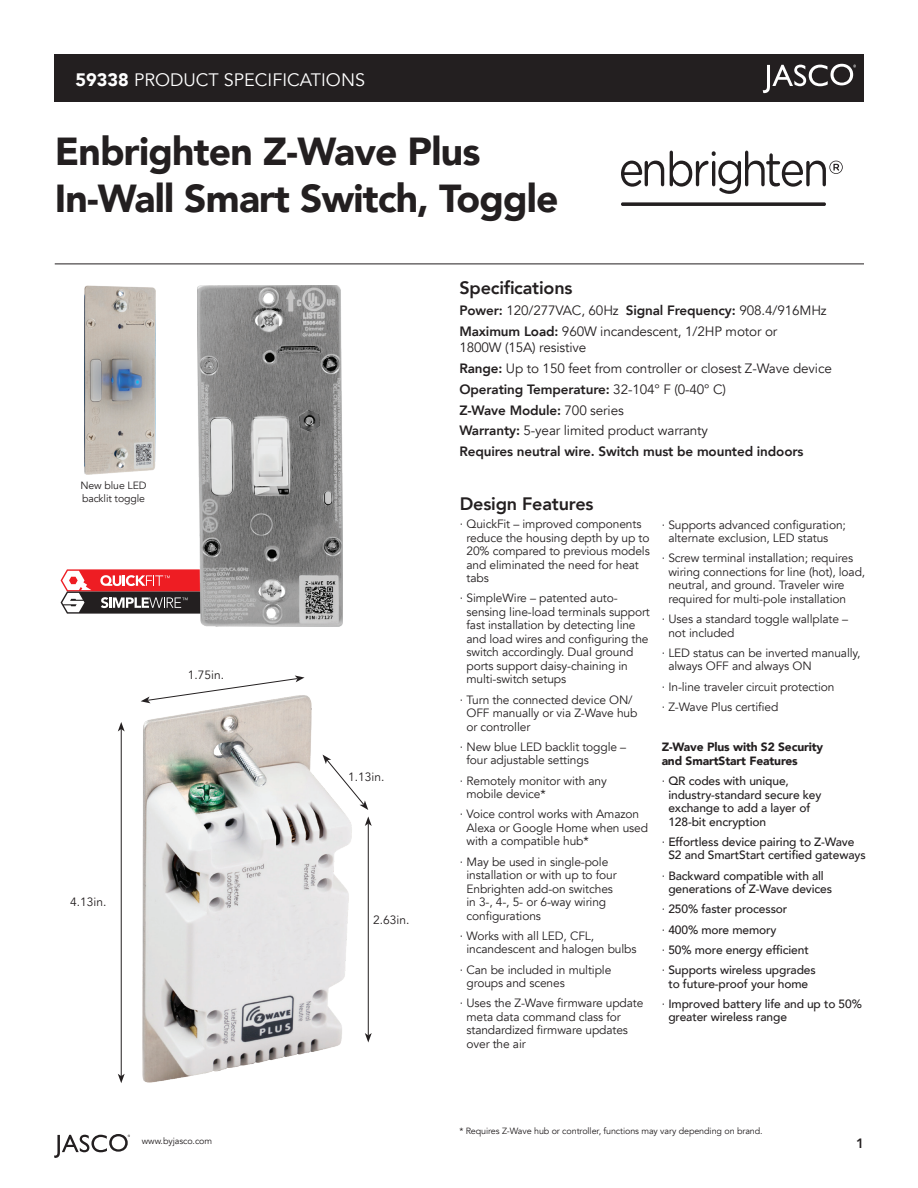
<style>
.page{position:relative;width:918px;height:1188px;background:#fff}
.page>*{position:absolute;margin:0;border:0;box-sizing:border-box;transform-origin:0 0}
.t1{font:900 39px/46.8px "Avenir";letter-spacing:-.02em;color:#231f20}
.t2{font:800 18px "Avenir";letter-spacing:-.01em;color:#231f20}
.t3{font:18px "Avenir";color:#fff}
.t4{font:13.5px/20.9px "Avenir";letter-spacing:-.01em;color:#231f20}
.t5{font:800 13.5px "Avenir";color:#231f20}
.t6{font:12px/13.5px "Avenir";letter-spacing:-.01em;color:#231f20}
.t7{font:500 12px/13.5px "Avenir";letter-spacing:-.01em;color:#231f20}
.t8{font:900 12px/13.5px "Avenir";letter-spacing:-.01em;color:#231f20}
.t9{font:10.5px/12.6px "Avenir";letter-spacing:-.01em;color:#231f20}
.t10{font:9px "Avenir";letter-spacing:-.01em;color:#231f20}
.s1{font-weight:900}
.s2{font-weight:800}
.s3{font-weight:400}
</style>
<div class="page">
<svg style="left:61px;top:569px;width:136px;height:45px"></svg>
<img style="left:118px;top:695px;width:234px;height:388px">
<div style="left:55px;top:55px;width:809px;height:47px;background:#231f20"></div>
<svg style="left:54px;top:1134px;width:76px;height:24px"></svg>
<hr style="left:55px;top:264px;width:809px;height:1px;background:#231f20">
<img style="left:197px;top:285px;width:145px;height:342px">
<svg style="left:763px;top:64px;width:93px;height:29px"></svg>
<img style="left:84px;top:285px;width:71px;height:189px">
<svg style="left:141px;top:675px;width:164px;height:28px"></svg>
<svg style="left:323px;top:755px;width:45px;height:55px"></svg>
<hr style="left:121px;top:729px;width:1px;height:347px;background:#231f20">
<svg style="left:118px;top:722px;width:7px;height:9px"></svg>
<svg style="left:118px;top:1074px;width:7px;height:9px"></svg>
<hr style="left:368px;top:824px;width:1px;height:211px;background:#231f20">
<svg style="left:365px;top:816px;width:7px;height:10px"></svg>
<svg style="left:365px;top:1033px;width:7px;height:9px"></svg>
<svg style="left:621px;top:161px;width:43px;height:26px"></svg>
<svg style="left:621px;top:202px;width:205px;height:4px"></svg>
<svg style="left:670px;top:151px;width:173px;height:43px"></svg>
<h2 class="t3" style="left:76px;top:69px;width:291px"><span class="s1">59338</span> PRODUCT SPECIFICATIONS</h2>
<h1 class="t1" style="left:55px;top:127px;width:505px">Enbrighten Z-Wave Plus<br>In-Wall Smart Switch, Toggle</h1>
<p class="t9" style="left:80px;top:480px;width:68px">New blue LED backlit toggle</p>
<p class="t6" style="left:188px;top:668px;width:38px">1.75in.</p>
<p class="t6" style="left:70px;top:895px;width:38px">4.13in.</p>
<p class="t6" style="left:348px;top:770px;width:38px">1.13in.</p>
<p class="t6" style="left:373px;top:913px;width:38px">2.63in.</p>
<h2 class="t2" style="left:459px;top:274px;width:115px">Specifications</h2>
<p class="t4" style="left:459px;top:300px;width:369px"><span class="s2">Power:</span> 120/277VAC, 60Hz <span class="s2">Signal Frequency:</span> 908.4/916MHz<br><span class="s2">Maximum Load:</span> 960W incandescent, 1/2HP motor or</p>
<p class="t4" style="left:459px;top:337px;width:374px">1800W (15A) resistive<br><span class="s2">Range:</span> Up to 150 feet from controller or closest Z-Wave device <span class="s2">Operating Temperature:</span> 32-104° F (0-40° C)<br><span class="s2">Z-Wave Module:</span> 700 series<br><span class="s2">Warranty:</span> 5-year limited product warranty<br><span class="s2">Requires neutral wire. Switch must be mounted indoors</span></p>
<h2 class="t2" style="left:460px;top:490px;width:135px">Design Features</h2>
<p class="t6" style="left:466px;top:518px;width:185px;text-indent:-7px">∙ QuickFit – improved components reduce the housing depth by up to<br>20% compared to previous models and eliminated the need for heat tabs</p>
<p class="t6" style="left:466px;top:592px;width:185px;text-indent:-7px">∙ SimpleWire – patented auto&shy;sensing line-load terminals support fast installation by detecting line and load wires and configuring the switch accordingly. Dual ground ports support daisy-chaining in multi-switch setups</p>
<p class="t6" style="left:466px;top:693px;width:173px;text-indent:-7px">∙ Turn the connected device ON/<br>OFF manually or via Z-Wave hub or controller</p>
<p class="t6" style="left:466px;top:740px;width:161px;text-indent:-7px">∙ New blue LED backlit toggle – four adjustable settings</p>
<p class="t6" style="left:466px;top:774px;width:142px;text-indent:-7px">∙ Remotely monitor with any mobile device*</p>
<p class="t6" style="left:466px;top:808px;width:183px;text-indent:-7px">∙ Voice control works with Amazon<br>Alexa or Google Home when used with a compatible hub*</p>
<p class="t6" style="left:466px;top:855px;width:152px;text-indent:-7px">∙ May be used in single-pole installation or with up to four<br>Enbrighten add-on switches in 3-, 4-, 5- or 6-way wiring configurations</p>
<p class="t6" style="left:466px;top:929px;width:172px;text-indent:-7px">∙ Works with all LED, CFL, incandescent and halogen bulbs</p>
<p class="t6" style="left:466px;top:963px;width:146px;text-indent:-7px">∙ Can be included in multiple groups and scenes</p>
<p class="t6" style="left:466px;top:997px;width:178px;text-indent:-7px">∙ Uses the Z-Wave firmware update meta data command class for standardized firmware updates over the air</p>
<p class="t6" style="left:668px;top:518px;width:179px;text-indent:-7px">∙ Supports advanced configuration; alternate exclusion, LED status</p>
<p class="t6" style="left:668px;top:552px;width:198px;text-indent:-7px">∙ Screw terminal installation; requires wiring connections for line (hot), load, neutral, and ground. Traveler wire required for multi-pole installation</p>
<p class="t6" style="left:668px;top:612px;width:181px;text-indent:-7px">∙ Uses a standard toggle wallplate – not included</p>
<p class="t6" style="left:668px;top:646px;width:194px;text-indent:-7px">∙ LED status can be inverted manually, always OFF and always ON</p>
<p class="t6" style="left:662px;top:677px;width:174px;line-height:20.2px">∙ In-line traveler circuit protection ∙ Z-Wave Plus certified</p>
<p class="t8" style="left:662px;top:740px;width:163px">Z-Wave Plus with S2 Security and SmartStart Features</p>
<p class="t7" style="left:668px;top:773px;width:155px;text-indent:-7px"><span class="s3">∙</span> QR codes with unique, industry-standard secure key exchange to add a layer of<br>128-bit encryption</p>
<p class="t7" style="left:668px;top:834px;width:199px;text-indent:-7px"><span class="s3">∙</span> Effortless device pairing to Z-Wave<br>S2 and SmartStart certified gateways</p>
<p class="t7" style="left:668px;top:868px;width:165px;text-indent:-7px"><span class="s3">∙</span> Backward compatible with all generations of Z-Wave devices</p>
<p class="t7" style="left:662px;top:898px;width:156px;line-height:20.2px"><span class="s3">∙</span> 250% faster processor<br><span class="s3">∙</span> 400% more memory<br><span class="s3">∙</span> 50% more energy efficient<br><span class="s3">∙</span> Supports wireless upgrades</p>
<p class="t7" style="left:662px;top:973px;width:202px;line-height:20.2px;text-indent:7px">to future-proof your home<br><span class="s3">∙</span> Improved battery life and up to 50%</p>
<p class="t7" style="left:668px;top:1010px;width:120px">greater wireless range</p>
<p class="t10" style="left:459px;top:1126px;width:305px">* Requires Z-Wave hub or controller, functions may vary depending on brand.</p>
<p class="t10" style="left:142px;top:1135px;width:72px">www.byjasco.com</p>
<p class="t5" style="left:856px;top:1133px;width:9px">1</p>
</div>
